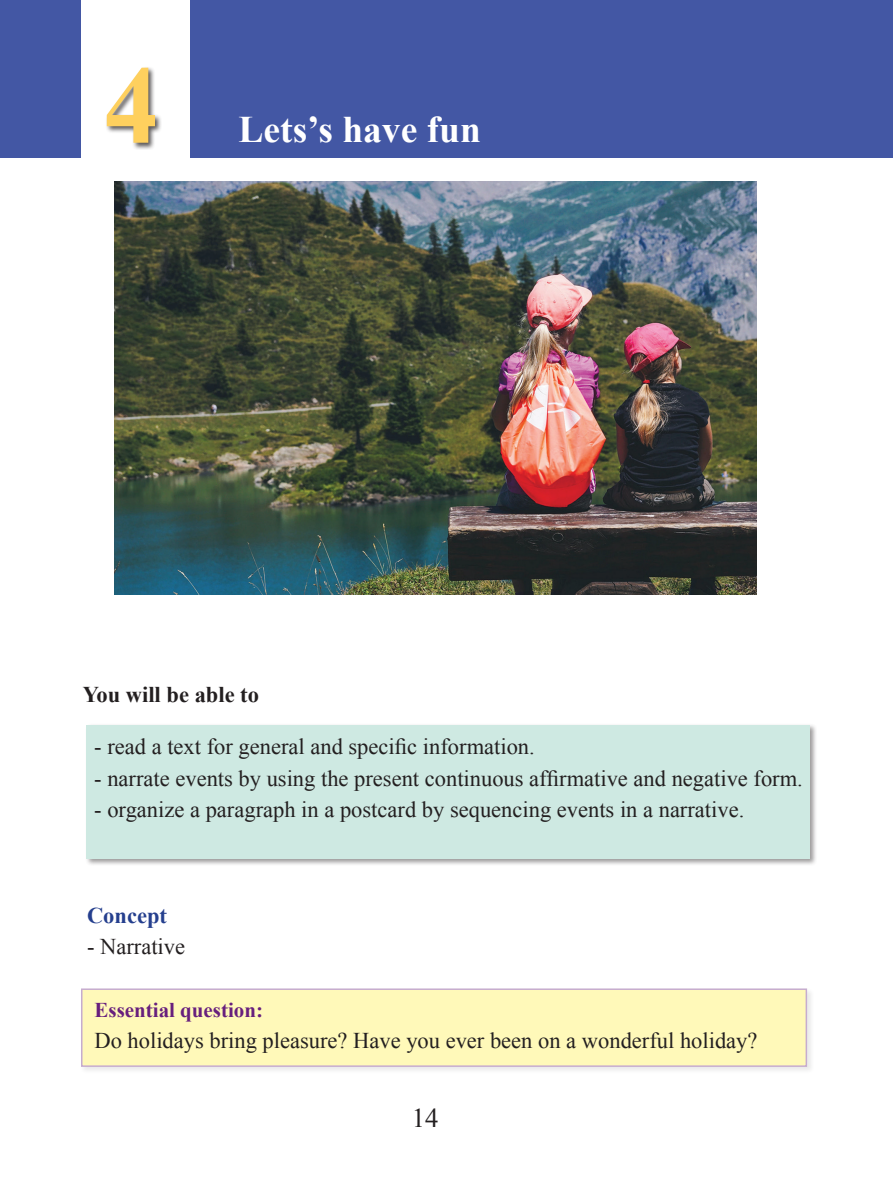
<style>
.page{position:relative;width:893px;height:1191px;background:#fff}
.page>*{position:absolute;margin:0;border:0;box-sizing:border-box;transform-origin:0 0}
.t1{font:700 111px "Times New Roman";color:#fed05e}
.t2{font:700 37.5px "Times New Roman";color:#fff}
.t3{font:27px "Times New Roman";color:#231f20}
.t4{font:22.5px "Times New Roman";color:#231f20}
.t5{font:700 22.5px "Times New Roman";color:#231f20}
.t6{font:700 22.5px "Times New Roman";color:#253f8e}
.t7{font:700 21px "Times New Roman";color:#671f7d}
</style>
<div class="page">
<div style="left:0;top:0;width:893px;height:158px;background:#4357a4"></div>
<div style="left:81px;top:0;width:108px;height:162px;background:#fff"></div>
<div style="left:105px;top:67px;width:57px;height:83px;background:#231f20;opacity:.75"></div>
<img style="left:115px;top:182px;width:641px;height:412px">
<div style="left:85px;top:723px;width:732px;height:143px;background:#231f20;opacity:.45"></div>
<div style="left:87px;top:725px;width:723px;height:133px;background:#cee9e2"></div>
<div style="left:79px;top:986px;width:736px;height:88px;background:#231f20;opacity:.27"></div>
<div style="left:81px;top:988px;width:726px;height:78px;background:#fff9b9"></div>
<h1 class="t1" style="left:104px;top:29px;width:57px">4</h1>
<h2 class="t2" style="left:239px;top:104px;width:244px">Lets’s have fun</h2>
<p class="t5" style="left:83px;top:679px;width:178px">You will be able to</p>
<p class="t4" style="left:94px;top:731px;width:442px">- read a text for general and specific information.</p>
<p class="t4" style="left:94px;top:763px;width:710px">- narrate events by using the present continuous affirmative and negative form.</p>
<p class="t4" style="left:94px;top:794px;width:652px">- organize a paragraph in a postcard by sequencing events in a narrative.</p>
<p class="t6" style="left:87px;top:900px;width:81px">Concept</p>
<p class="t4" style="left:87px;top:931px;width:100px">- Narrative</p>
<p class="t7" style="left:95px;top:995px;width:170px">Essential question:</p>
<p class="t4" style="left:95px;top:1025px;width:664px">Do holidays bring pleasure? Have you ever been on a wonderful holiday?</p>
<p class="t3" style="left:412px;top:1100px;width:28px">14</p>
</div>
